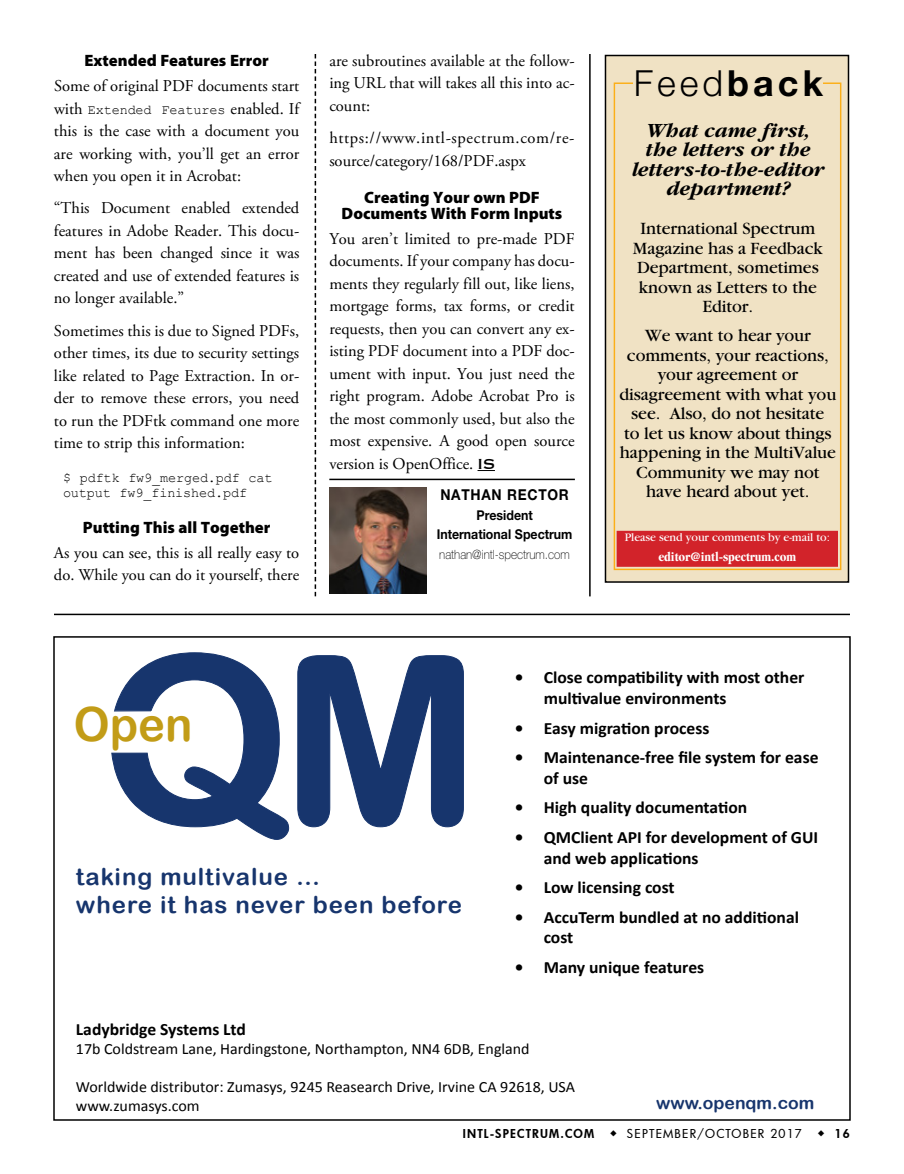
<style>
.page{position:relative;width:904px;height:1174px;background:#fff}
.page>*{position:absolute;margin:0;border:0;box-sizing:border-box;transform-origin:0 0}
.t1{font:47.25px "Arial Rounded MT Bold";color:#c29c17;scale:.96 1}
.t2{font:300 36px "Helvetica Neue";color:#000}
.t3{font:23.55px/28.2px "Arial Rounded MT Bold";letter-spacing:.04em;color:#17356d}
.t4{font:italic 700 21px/19.5px "Garamond";letter-spacing:-.005em;color:#000;text-align:center}
.t5{font:18px/19.5px "Garamond";letter-spacing:-.005em;color:#000;text-align:center}
.t6{font:700 17.25px/20.7px "Calibri";color:#000}
.t7{font:17.25px "Arial Rounded MT Bold";color:#17356d}
.t8{font:16.5px/22.5px "Adobe Garamond Pro";color:#000;text-align:justify}
.t9{font:900 16.5px/16.5px "Myriad Pro";color:#000;text-align:center}
.t10{font:16.5px/22.5px "Adobe Garamond Pro";letter-spacing:.02em;color:#000}
.t11{font:15.6px/18.8px "Calibri";color:#000}
.t12{font:700 15px "Helvetica Neue";letter-spacing:.05em;color:#000;scale:.92 1}
.t13{font:13.5px/15px "Courier New";letter-spacing:-.01em;color:#000}
.t14{font:700 13.5px/19.5px "Helvetica Neue";color:#000;text-align:center;scale:.92 1}
.t15{font:700 condensed 13.5px "Garamond";letter-spacing:-.005em;color:#fff}
.t16{font:100 12.75px "Helvetica Neue";color:#000;scale:.92 1}
.t17{font:12px "Garamond";letter-spacing:-.005em;color:#fff}
.t18{font:500 12px "Futura";letter-spacing:.1em;color:#000}
.t19{font:800 12px "Futura";letter-spacing:.1em;color:#000}
.s1{font-family:"Adobe Garamond Pro";font-size:16.5px}
.s2{font-family:"Copperplate Thirty One AB"}
.s3{font-weight:700}
</style>
<div class="page">
<svg style="left:478px;top:470px;width:17px;height:1px"></svg>
<svg style="left:608px;top:58px;width:238px;height:522px;background:#f0dfbb"></svg>
<div style="left:614px;top:82px;width:227px;height:488px;border:1px solid #fcaf17"></div>
<div style="left:634px;top:68px;width:189px;height:33px;background:#f0e2c4"></div>
<div style="left:617px;top:532px;width:220px;height:34px;background:#d2232a"></div>
<div style="left:617px;top:531px;width:221px;height:36px;border:2px solid #d2232a"></div>
<div style="left:605px;top:55px;width:244px;height:528px;border:2px solid #000"></div>
<img style="left:329px;top:487px;width:98px;height:106px">
<hr style="left:54px;top:614px;width:796px;height:1px;background:#000">
<hr style="left:329px;top:479px;width:246px;height:1px;background:#000">
<hr style="left:589px;top:54px;width:2px;height:542px;background:#000">
<svg style="left:315px;top:54px;width:1px;height:542px"></svg>
<svg style="left:111px;top:652px;width:178px;height:188px"></svg>
<svg style="left:297px;top:655px;width:167px;height:172px"></svg>
<p class="t9" style="left:85px;top:52px;width:186px">Extended Features Error</p>
<p class="t8" style="left:54px;top:75px;width:247px">Some of original PDF documents start</p>
<p class="t13" style="left:54px;top:101px;width:247px"><span class="s1">with</span> Extended Features <span class="s1">enabled. If</span></p>
<p class="t8" style="left:54px;top:120px;width:247px">this is the case with a document you are working with, you’ll get an error when you open it in Acrobat:</p>
<p class="t8" style="left:54px;top:197px;width:247px">“This Document enabled extended features in Adobe Reader. This docu&shy;ment has been changed since it was created and use of extended features is no longer available.”</p>
<p class="t8" style="left:54px;top:320px;width:247px">Sometimes this is due to Signed PDFs, other times, its due to security settings like related to Page Extraction. In or&shy;der to remove these errors, you need to run the PDFtk command one more time to strip this information:</p>
<p class="t13" style="left:63px;top:470px;width:211px">$ pdftk fw9_merged.pdf cat output fw9_finished.pdf</p>
<p class="t9" style="left:83px;top:519px;width:189px">Putting This all Together</p>
<p class="t8" style="left:54px;top:542px;width:247px">As you can see, this is all really easy to do. While you can do it yourself, there</p>
<p class="t8" style="left:329px;top:50px;width:247px">are subroutines available at the follow&shy;ing URL that will takes all this into ac&shy;count:</p>
<p class="t10" style="left:329px;top:127px;width:247px">https://www.intl-spectrum.com/re&shy;source/category/168/PDF.aspx</p>
<p class="t9" style="left:342px;top:188px;width:222px">Creating Your own PDF<br>Documents With Form Inputs</p>
<p class="t8" style="left:329px;top:228px;width:247px">You aren’t limited to pre-made PDF documents. If your company has docu&shy;ments they regularly fill out, like liens, mortgage forms, tax forms, or credit requests, then you can convert any ex&shy;isting PDF document into a PDF doc&shy;ument with input. You just need the right program. Adobe Acrobat Pro is the most commonly used, but also the most expensive. A good open source version is OpenOffice. <span class="s2">is</span></p>
<p class="t5" style="left:633px;top:219px;width:191px">International Spectrum<br>Magazine has a Feedback<br>Department, sometimes known as Letters to the<br>Editor.</p>
<h2 class="t2" style="left:634px;top:61px;width:191px">Feed<span class="s3">back</span></h2>
<p class="t4" style="left:631px;top:121px;width:194px">What came first, the letters or the letters-to-the-editor department?</p>
<p class="t5" style="left:620px;top:326px;width:218px">We want to hear your comments, your reactions, your agreement or disagreement with what you see. Also, do not hesitate<br>to let us know about things happening in the MultiValue<br>Community we may not have heard about yet.</p>
<p class="t12" style="left:440px;top:486px;width:141px">NATHAN RECTOR</p>
<p class="t14" style="left:437px;top:505px;width:149px">President<br>International Spectrum</p>
<p class="t16" style="left:439px;top:547px;width:144px">nathan@intl-spectrum.com</p>
<p class="t17" style="left:625px;top:531px;width:207px">Please send your comments by e-mail to:</p>
<p class="t15" style="left:658px;top:549px;width:139px">editor@intl-spectrum.com</p>
<h1 class="t1" style="left:74px;top:696px;width:125px">Open</h1>
<h3 class="t3" style="left:76px;top:862px;width:388px">taking multivalue …<br>where it has never been before</h3>
<p class="t6" style="left:544px;top:666px;width:262px;text-indent:-29px">• Close compatibility with most other multivalue environments</p>
<p class="t6" style="left:515px;top:717px;width:196px">• Easy migration process</p>
<p class="t6" style="left:544px;top:746px;width:276px;text-indent:-29px">• Maintenance-free file system for ease of use</p>
<p class="t6" style="left:515px;top:796px;width:234px">• High quality documentation</p>
<p class="t6" style="left:544px;top:826px;width:276px;text-indent:-29px">• QMClient API for development of GUI and web applications</p>
<p class="t6" style="left:515px;top:876px;width:161px">• Low licensing cost</p>
<p class="t6" style="left:544px;top:906px;width:257px;text-indent:-29px">• AccuTerm bundled at no additional cost</p>
<p class="t6" style="left:515px;top:956px;width:191px">• Many unique features</p>
<p class="t6" style="left:76px;top:1019px;width:171px">Ladybridge Systems Ltd</p>
<p class="t11" style="left:76px;top:1039px;width:455px">17b Coldstream Lane, Hardingstone, Northampton, NN4 6DB, England</p>
<p class="t11" style="left:76px;top:1077px;width:501px">Worldwide distributor: Zumasys, 9245 Reasearch Drive, Irvine CA 92618, USA www.zumasys.com</p>
<p class="t7" style="left:656px;top:1092px;width:160px">www.openqm.com</p>
<p class="t19" style="left:463px;top:1126px;width:133px">INTL-SPECTRUM.COM</p>
<p class="t18" style="left:610px;top:1126px;width:194px">◆ SEPTEMBER/OCTOBER 2017</p>
<p class="t19" style="left:817px;top:1126px;width:34px">◆ 16</p>
</div>
